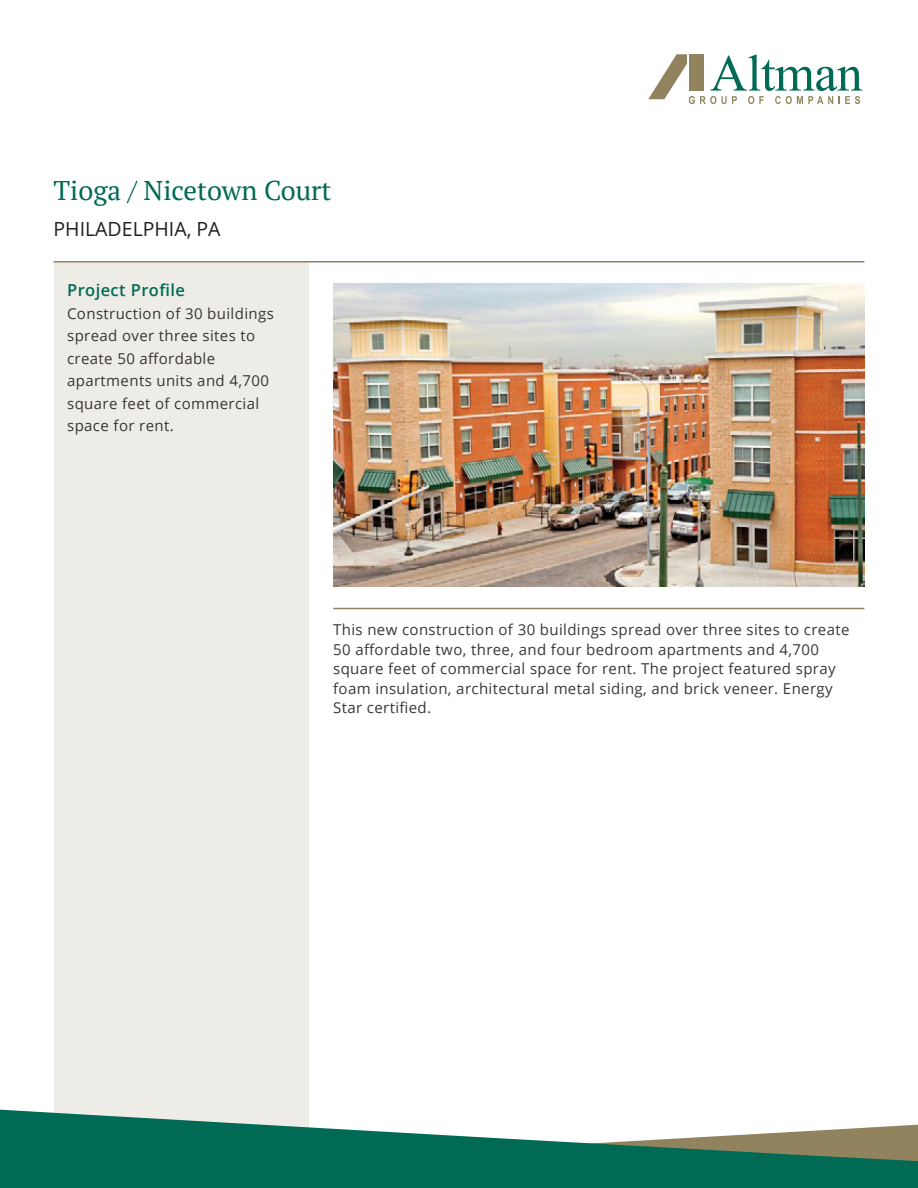
<style>
.page{position:relative;width:918px;height:1188px;background:#fff}
.page>*{position:absolute;margin:0;border:0;box-sizing:border-box;transform-origin:0 0}
.t1{font:27px "PT Serif";color:#006a55}
.t2{font:19.5px "Open Sans";color:#231f20}
.t3{font:600 16.5px "Open Sans";letter-spacing:.025em;color:#006a55}
.t4{font:15px/22.5px "Open Sans";letter-spacing:.025em;color:rgb(35 31 32/.9)}
</style>
<div class="page">
<div style="left:54px;top:262px;width:254px;height:876px;background:#eeece7"></div>
<svg style="left:648px;top:54px;width:214px;height:50px"></svg>
<svg style="left:0;top:1110px;width:918px;height:78px;fill:#006a55"></svg>
<img style="left:333px;top:283px;width:531px;height:303px">
<hr style="left:54px;top:261px;width:810px;height:2px;background:#91835e">
<hr style="left:333px;top:608px;width:531px;height:1px;background:#91835e">
<h1 class="t1" style="left:54px;top:173px;width:280px">Tioga / Nicetown Court</h1>
<h2 class="t2" style="left:54px;top:216px;width:169px">PHILADELPHIA, PA</h2>
<p class="t3" style="left:67px;top:279px;width:119px">Project Profile</p>
<p class="t4" style="left:67px;top:301px;width:208px">Construction of 30 buildings spread over three sites to create 50 affordable apartments units and 4,700 square feet of commercial space for rent.</p>
<p class="t4" style="left:333px;top:620px;width:518px;line-height:19.5px">This new construction of 30 buildings spread over three sites to create 50 affordable two, three, and four bedroom apartments and 4,700 square feet of commercial space for rent. The project featured spray foam insulation, architectural metal siding, and brick veneer. Energy Star certified.</p>
</div>
